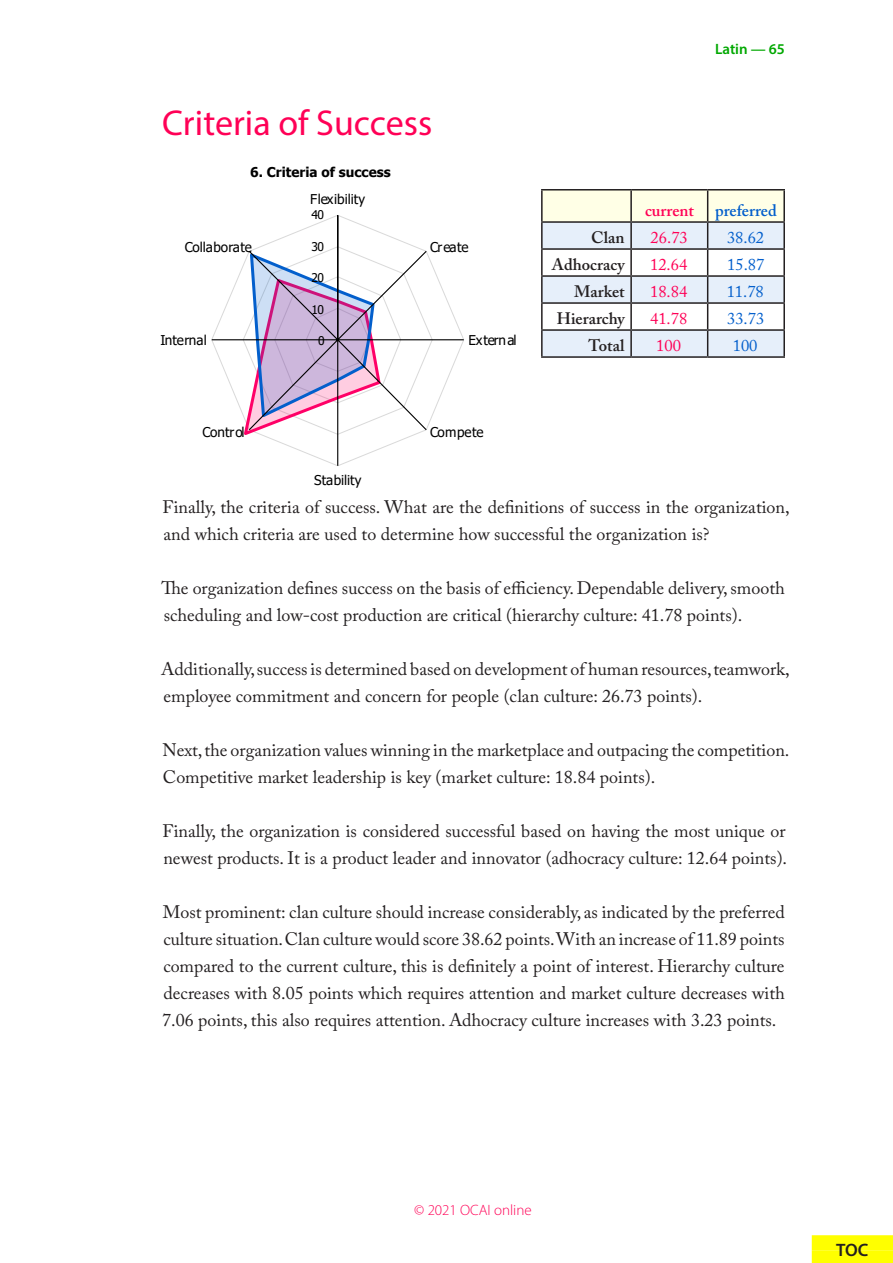
<style>
.page{position:relative;width:893px;height:1263px;background:#fff}
.page>*{position:absolute;margin:0;border:0;box-sizing:border-box;transform-origin:0 0}
.Chapter_Sub_Title{font:36px "Myriad Pro";color:#ff0056}
.Body{font:18px/27px "Adobe Caslon Pro";color:#231f20}
.Sidebar{font:600 18px "Myriad Pro";color:#231f20}
.Body_Align_right_cul{font:600 16.5px "Adobe Caslon Pro";color:#231f20}
.Body_Small_Align_Cen{font:16.5px "Adobe Caslon Pro";color:#ff0056}
.Body_Small_Align_Cen-2{font:16.5px "Adobe Caslon Pro";color:#035fcc}
.Body_Small_Align_Cen-3{font:600 16.5px "Adobe Caslon Pro";color:#035fcc}
.Body_Small_Align_Cen-4{font:600 16.5px "Adobe Caslon Pro";color:#ff0056}
.Body_Align_center{font:16.5px "Adobe Caslon Pro";color:#ff0056}
.Body_Align_center-2{font:16.5px "Adobe Caslon Pro";color:#035fcc}
.Footer_Center{font:300 15px "Myriad Pro";color:#ff0056}
.Header_Right{font:600 15px "Myriad Pro";color:#00a800}
.t1{font:13.5px "Tahoma";color:#000}
.t2{font:700 13.5px "Tahoma";color:#000}
.t3{font:12px "Tahoma";letter-spacing:-.045em;color:#000}
</style>
<div class="page">
<svg style="left:211px;top:215px;width:253px;height:251px"></svg>
<div style="left:812px;top:1235px;width:81px;height:15px;background:#ff0"></div>
<div style="left:812px;top:1250px;width:81px;height:13px;background:#ff0"></div>
<hr style="left:541px;top:189px;width:90px;height:2px;background:#231f20">
<hr style="left:541px;top:191px;width:2px;height:30px;background:#231f20">
<hr style="left:631px;top:189px;width:77px;height:2px;background:#231f20">
<hr style="left:708px;top:189px;width:77px;height:2px;background:#231f20">
<hr style="left:783px;top:191px;width:2px;height:30px;background:#231f20">
<hr style="left:541px;top:221px;width:90px;height:2px;background:#231f20">
<hr style="left:541px;top:223px;width:2px;height:25px;background:#231f20">
<hr style="left:708px;top:221px;width:77px;height:2px;background:#231f20">
<hr style="left:783px;top:223px;width:2px;height:25px;background:#231f20">
<hr style="left:541px;top:248px;width:90px;height:2px;background:#231f20">
<hr style="left:541px;top:250px;width:2px;height:25px;background:#231f20">
<hr style="left:708px;top:248px;width:77px;height:2px;background:#231f20">
<hr style="left:783px;top:250px;width:2px;height:25px;background:#231f20">
<hr style="left:541px;top:275px;width:90px;height:2px;background:#231f20">
<hr style="left:541px;top:277px;width:2px;height:25px;background:#231f20">
<hr style="left:708px;top:275px;width:77px;height:2px;background:#231f20">
<hr style="left:783px;top:277px;width:2px;height:25px;background:#231f20">
<hr style="left:541px;top:302px;width:90px;height:2px;background:#231f20">
<hr style="left:541px;top:304px;width:2px;height:25px;background:#231f20">
<hr style="left:708px;top:302px;width:77px;height:2px;background:#231f20">
<hr style="left:783px;top:304px;width:2px;height:25px;background:#231f20">
<hr style="left:541px;top:329px;width:90px;height:2px;background:#231f20">
<hr style="left:541px;top:331px;width:2px;height:25px;background:#231f20">
<hr style="left:708px;top:329px;width:77px;height:2px;background:#231f20">
<svg style="left:542px;top:190px;width:242px;height:166px"></svg>
<hr style="left:783px;top:331px;width:2px;height:25px;background:#231f20">
<hr style="left:541px;top:356px;width:90px;height:2px;background:#231f20">
<hr style="left:631px;top:356px;width:77px;height:2px;background:#231f20">
<hr style="left:708px;top:356px;width:77px;height:2px;background:#231f20">
<p class="Chapter_Sub_Title" style="left:162px;top:101px;width:272px">Criteria of Success</p>
<p class="t2" style="left:250px;top:163px;width:142px">6. Criteria of success</p>
<p class="t1" style="left:310px;top:190px;width:56px">Flexibility</p>
<p class="t3" style="left:312px;top:207px;width:14px">40</p>
<p class="t1" style="left:185px;top:238px;width:69px">Collaborate</p>
<p class="t3" style="left:312px;top:238px;width:14px">30</p>
<p class="t1" style="left:430px;top:238px;width:40px">Create</p>
<p class="t3" style="left:312px;top:270px;width:14px">20</p>
<p class="t3" style="left:312px;top:301px;width:14px">10</p>
<p class="t1" style="left:160px;top:331px;width:48px">Internal</p>
<p class="t3" style="left:318px;top:333px;width:8px">0</p>
<p class="t1" style="left:468px;top:331px;width:50px">Extern al</p>
<p class="t1" style="left:203px;top:423px;width:44px">Control</p>
<p class="t1" style="left:430px;top:423px;width:55px">Compete</p>
<p class="t1" style="left:314px;top:471px;width:49px">Stability</p>
<p class="Header_Right" style="left:715px;top:39px;width:71px">Latin — 65</p>
<p class="Body_Small_Align_Cen-4" style="left:645px;top:201px;width:50px">current</p>
<p class="Body_Small_Align_Cen-3" style="left:715px;top:201px;width:63px">preferred</p>
<p class="Body_Align_right_cul" style="left:591px;top:228px;width:35px">Clan</p>
<p class="Body_Small_Align_Cen" style="left:651px;top:228px;width:39px">26.73</p>
<p class="Body_Small_Align_Cen-2" style="left:727px;top:228px;width:39px">38.62</p>
<p class="Body_Align_right_cul" style="left:552px;top:255px;width:74px">Adhocracy</p>
<p class="Body_Small_Align_Cen" style="left:650px;top:255px;width:39px">12.64</p>
<p class="Body_Small_Align_Cen-2" style="left:727px;top:255px;width:39px">15.87</p>
<p class="Body_Align_right_cul" style="left:574px;top:282px;width:52px">Market</p>
<p class="Body_Small_Align_Cen" style="left:650px;top:282px;width:39px">18.84</p>
<p class="Body_Small_Align_Cen-2" style="left:727px;top:282px;width:39px">11.78</p>
<p class="Body_Align_right_cul" style="left:557px;top:309px;width:69px">Hierarchy</p>
<p class="Body_Small_Align_Cen" style="left:650px;top:309px;width:39px">41.78</p>
<p class="Body_Small_Align_Cen-2" style="left:727px;top:309px;width:39px">33.73</p>
<p class="Body_Align_right_cul" style="left:588px;top:336px;width:37px">Total</p>
<p class="Body_Align_center" style="left:656px;top:336px;width:26px">100</p>
<p class="Body_Align_center-2" style="left:733px;top:336px;width:26px">100</p>
<p class="Body" style="left:163px;top:493px;width:628px">Finally, the criteria of success. What are the definitions of success in the organization, and which criteria are used to determine how successful the organization is?</p>
<p class="Body" style="left:161px;top:574px;width:625px">The organization defines success on the basis of efficiency. Dependable delivery, smooth scheduling and low-cost production are critical (hierarchy culture: 41.78 points).</p>
<p class="Body" style="left:161px;top:655px;width:630px">Additionally, success is determined based on development of human resources, teamwork, employee commitment and concern for people (clan culture: 26.73 points).</p>
<p class="Body" style="left:163px;top:736px;width:628px">Next, the organization values winning in the marketplace and outpacing the competition.<br>Competitive market leadership is key (market culture: 18.84 points).</p>
<p class="Body" style="left:163px;top:817px;width:626px">Finally, the organization is considered successful based on having the most unique or newest products. It is a product leader and innovator (adhocracy culture: 12.64 points).</p>
<p class="Body" style="left:162px;top:898px;width:624px;text-align:justify">Most prominent: clan culture should increase considerably, as indicated by the preferred culture situation. Clan culture would score 38.62 points. With an increase of 11.89 points compared to the current culture, this is definitely a point of interest. Hierarchy culture decreases with 8.05 points which requires attention and market culture decreases with 7.06 points, this also requires attention. Adhocracy culture increases with 3.23 points.</p>
<p class="t1" style="left:205px;top:531px;width:47px">Current</p>
<p class="t1" style="left:280px;top:531px;width:57px">Preferred</p>
<p class="Footer_Center" style="left:414px;top:1202px;width:119px">© 2021 OCAI online</p>
<p class="Sidebar" style="left:836px;top:1239px;width:34px">TOC</p>
</div>
